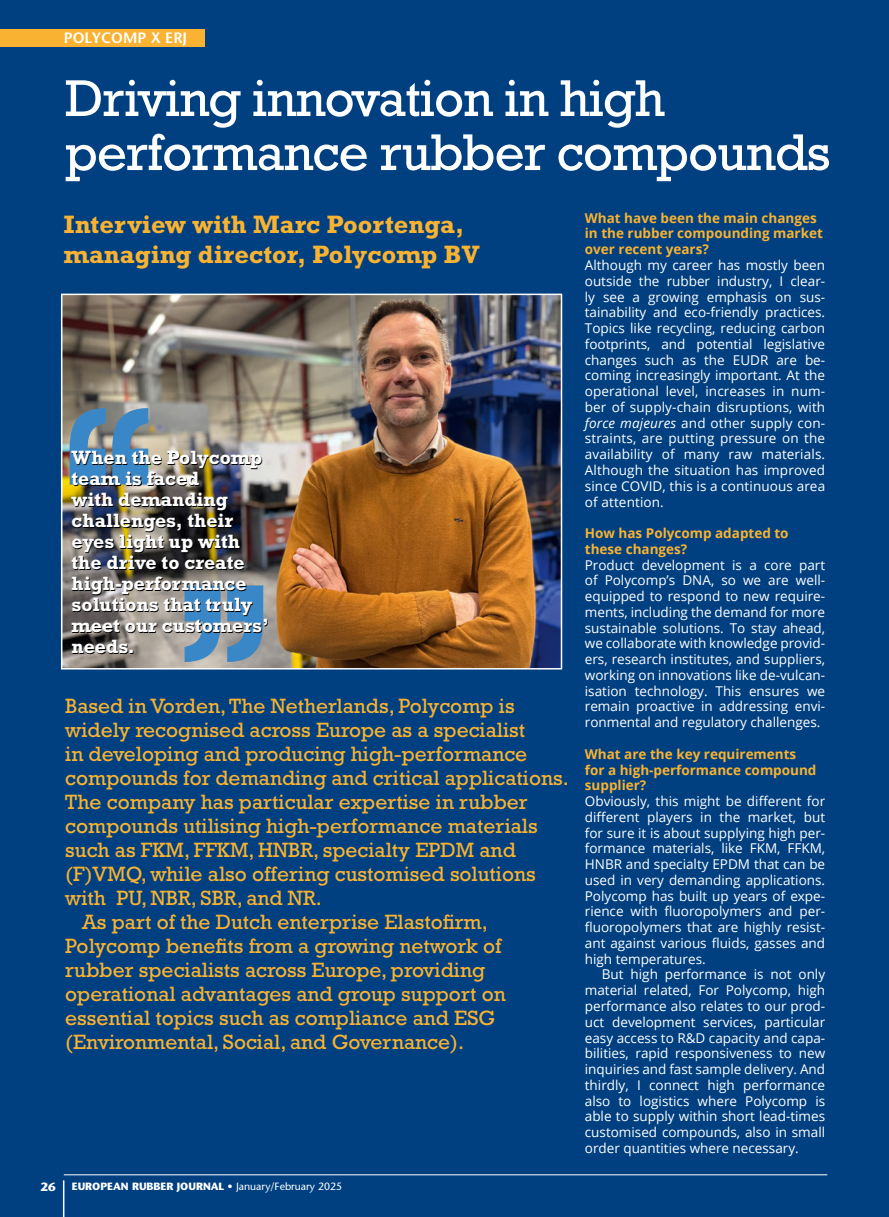
<style>
.page{position:relative;width:889px;height:1217px;background:#fff}
.page>*{position:absolute;margin:0;border:0;box-sizing:border-box;transform-origin:0 0}
.t1{font:300px "Rockwell";color:#3a87c8}
.t2{font:52.5px/54px "Rockwell";letter-spacing:-.02em;color:#fff}
.t3{font:700 25.5px/30px "Rockwell";color:#f9b231}
.t4{font:21px "Rockwell";color:#f9b231}
.t5{font:700 19.5px/21px "Rockwell";color:#fff}
.t6{font:600 15px "Stone Sans";color:#fff}
.t7{font:13.5px/15.8px "Open Sans";color:#fff;text-align:justify}
.t8{font:700 13.5px/15.8px "Open Sans";color:#f9b231}
.t9{font:700 12px "Stone Sans";color:#fff}
.t10{font:700 10.5px "Stone Sans";color:#fff}
.s1{font-weight:400}
.s2{font-style:italic}
</style>
<div class="page">
<div style="left:0;top:0;width:889px;height:1216px;background:#004080"></div>
<hr style="left:63px;top:1179px;width:1px;height:37px;background:#fff">
<div style="left:0;top:30px;width:204px;height:17px;background:#f9b231"></div>
<hr style="left:64px;top:1174px;width:763px;height:1px;background:#fff">
<img style="left:64px;top:296px;width:495px;height:370px">
<div style="left:61px;top:293px;width:501px;height:376px;border:2px solid #fff"></div>
<p class="t6" style="left:64px;top:29px;width:125px">POLYCOMP X ERJ</p>
<h2 class="t2" style="left:65px;top:71px;width:767px">Driving innovation in high performance rubber compounds</h2>
<h3 class="t3" style="left:64px;top:208px;width:417px">Interview with Marc Poortenga, managing director, Polycomp BV</h3>
<h1 class="t1" style="left:44px;top:336px;width:132px">‘‘</h1>
<h3 class="t5" style="left:72px;top:446px;width:199px">When the Polycomp team is faced<br>with demanding challenges, their eyes light up with the drive to create high-performance solutions that truly meet our customers’ needs.</h3>
<h1 class="t1" style="left:159px;top:514px;width:132px">’’</h1>
<h3 class="t4" style="left:65px;top:693px;width:451px">Based in Vorden, The Netherlands, Polycomp is</h3>
<h3 class="t4" style="left:65px;top:717px;width:461px">widely recognised across Europe as a specialist</h3>
<h3 class="t4" style="left:65px;top:741px;width:463px">in developing and producing high-performance</h3>
<h3 class="t4" style="left:65px;top:765px;width:505px">compounds for demanding and critical applications.</h3>
<h3 class="t4" style="left:65px;top:789px;width:464px">The company has particular expertise in rubber</h3>
<h3 class="t4" style="left:65px;top:813px;width:474px">compounds utilising high-performance materials</h3>
<h3 class="t4" style="left:65px;top:837px;width:452px">such as FKM, FFKM, HNBR, specialty EPDM and</h3>
<h3 class="t4" style="left:65px;top:861px;width:472px">(F)VMQ, while also offering customised solutions</h3>
<h3 class="t4" style="left:65px;top:885px;width:258px">with PU, NBR, SBR, and NR.</h3>
<h3 class="t4" style="left:82px;top:909px;width:407px">As part of the Dutch enterprise Elastofirm,</h3>
<h3 class="t4" style="left:65px;top:933px;width:437px">Polycomp benefits from a growing network of</h3>
<h3 class="t4" style="left:65px;top:957px;width:421px">rubber specialists across Europe, providing</h3>
<h3 class="t4" style="left:65px;top:981px;width:442px">operational advantages and group support on</h3>
<h3 class="t4" style="left:65px;top:1005px;width:432px">essential topics such as compliance and ESG</h3>
<h3 class="t4" style="left:65px;top:1029px;width:400px">(Environmental, Social, and Governance).</h3>
<p class="t9" style="left:41px;top:1179px;width:17px">26</p>
<p class="t10" style="left:72px;top:1179px;width:272px">EUROPEAN RUBBER JOURNAL <span class="s1">• January/February 2025</span></p>
<p class="t8" style="left:585px;top:209px;width:240px">What have been the main changes in the rubber compounding market over recent years?</p>
<p class="t7" style="left:585px;top:257px;width:242px">Although my career has mostly been outside the rubber industry, I clear&shy;ly see a growing emphasis on sus&shy;tainability and eco-friendly practices.<br>Topics like recycling, reducing carbon footprints, and potential legislative changes such as the EUDR are be&shy;coming increasingly important. At the operational level, increases in num&shy;ber of supply-chain disruptions, with <span class="s2">force majeures</span> and other supply con&shy;straints, are putting pressure on the availability of many raw materials.<br>Although the situation has improved since COVID, this is a continuous area of attention.</p>
<p class="t8" style="left:585px;top:525px;width:205px">How has Polycomp adapted to these changes?</p>
<p class="t7" style="left:585px;top:556px;width:242px">Product development is a core part of Polycomp’s DNA, so we are well&shy;equipped to respond to new require&shy;ments, including the demand for more sustainable solutions. To stay ahead, we collaborate with knowledge provid&shy;ers, research institutes, and suppliers, working on innovations like de-vulcan&shy;isation technology. This ensures we remain proactive in addressing envi&shy;ronmental and regulatory challenges.</p>
<p class="t8" style="left:585px;top:745px;width:233px">What are the key requirements for a high-performance compound supplier?</p>
<p class="t7" style="left:585px;top:792px;width:242px">Obviously, this might be different for different players in the market, but for sure it is about supplying high per&shy;formance materials, like FKM, FFKM, HNBR and specialty EPDM that can be used in very demanding applications.<br>Polycomp has built up years of expe&shy;rience with fluoropolymers and per&shy;fluoropolymers that are highly resist&shy;ant against various fluids, gasses and high temperatures.</p>
<p class="t7" style="left:585px;top:966px;width:242px;text-indent:17px">But high performance is not only material related, For Polycomp, high performance also relates to our prod&shy;uct development services, particular easy access to R&amp;D capacity and capa&shy;bilities, rapid responsiveness to new inquiries and fast sample delivery. And thirdly, I connect high performance also to logistics where Polycomp is able to supply within short lead-times customised compounds, also in small order quantities where necessary.</p>
</div>
